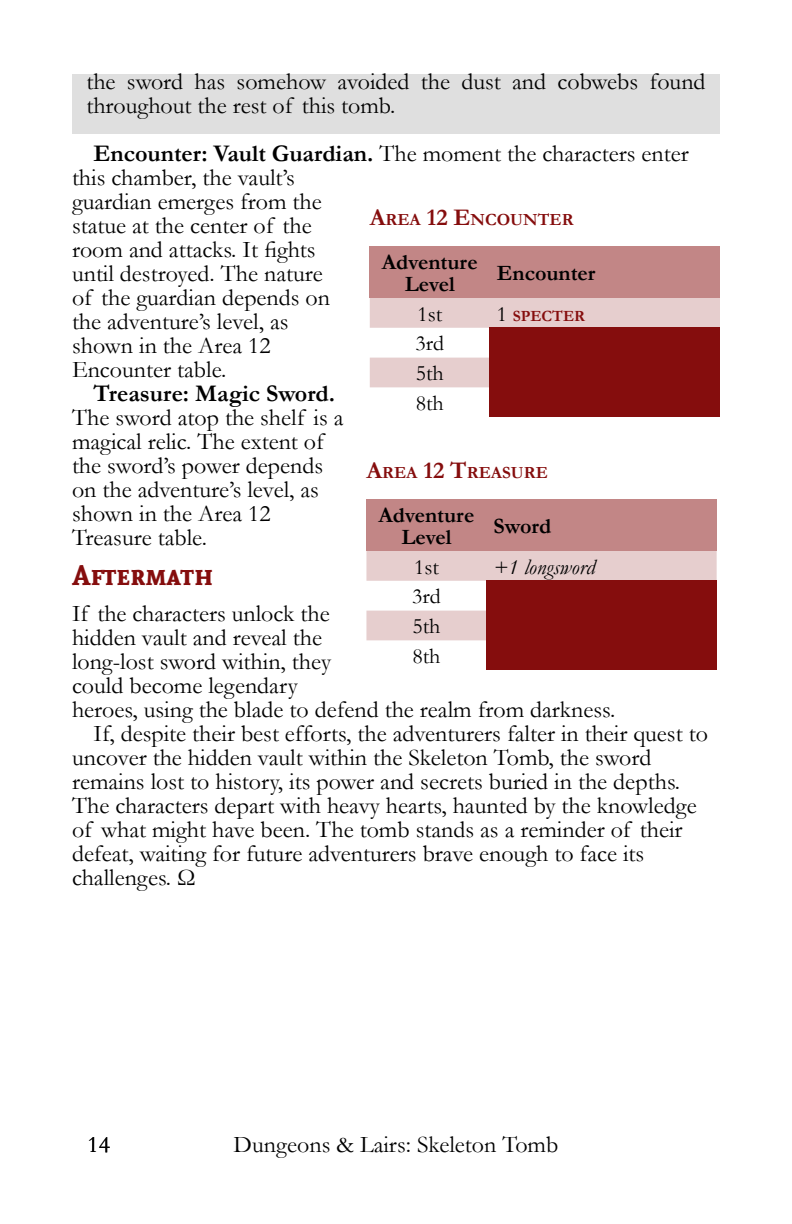
<style>
.page{position:relative;width:792px;height:1224px;background:#fff}
.page>*{position:absolute;margin:0;border:0;box-sizing:border-box;transform-origin:0 0}
.t1{font:700 28px "Andada SC";color:#850d0d}
.t2{font:24px/24px "Garamond";color:#000}
.t3{font:700 24px "Garamond";color:#000}
.t4{font:700 22px/22px "Garamond";color:#000;text-align:center}
.t5{font:22px/29.8px "Garamond";color:#000;text-align:justify}
.t6{font:italic 22px "Garamond";color:#000}
.t7{font:700 17.2px "Garamond";color:#850d0d}
.t8{font:700 15.8px "Garamond";color:#850d0d}
.s1{font-weight:700}
.s2{font-size:24px}
.s3{font-weight:400;font-size:22px;color:#000}
</style>
<div class="page">
<div style="left:72px;top:74px;width:648px;height:60px;background:#dfdfdf"></div>
<div style="left:370px;top:246px;width:350px;height:52px;background:#c28686"></div>
<svg style="left:370px;top:298px;width:350px;height:89px"></svg>
<div style="left:490px;top:328px;width:230px;height:89px;background:#850d0d"></div>
<div style="left:366px;top:499px;width:351px;height:52px;background:#c28686"></div>
<svg style="left:366px;top:551px;width:351px;height:89px"></svg>
<div style="left:486px;top:581px;width:231px;height:89px;background:#850d0d"></div>
<p class="t2" style="left:86px;top:72px;width:621px">the sword has somehow avoided the dust and cobwebs found throughout the rest of this tomb.</p>
<p class="t2" style="left:72px;top:144px;width:618px;text-indent:22px"><span class="s1">Encounter: Vault Guardian.</span> The moment the characters enter this chamber, the vault’s<br>guardian emerges from the<br>statue at the center of the<br>room and attacks. It fights<br>until destroyed. The nature<br>of the guardian depends on<br>the adventure’s level, as<br>shown in the Area 12<br>Encounter table.</p>
<p class="t3" style="left:94px;top:385px;width:243px">Treasure: Magic Sword.</p>
<p class="t2" style="left:72px;top:408px;width:273px">The sword atop the shelf is a magical relic. The extent of the sword’s power depends on the adventure’s level, as shown in the Area 12<br>Treasure table.</p>
<p class="t1" style="left:72px;top:556px;width:143px">Aftermath</p>
<p class="t2" style="left:72px;top:604px;width:259px">If the characters unlock the</p>
<p class="t2" style="left:72px;top:628px;width:252px">hidden vault and reveal the</p>
<p class="t2" style="left:72px;top:652px;width:261px">long-lost sword within, they</p>
<p class="t2" style="left:72px;top:676px;width:227px">could become legendary</p>
<p class="t2" style="left:72px;top:700px;width:545px">heroes, using the blade to defend the realm from darkness.</p>
<p class="t2" style="left:94px;top:724px;width:616px">If, despite their best efforts, the adventurers falter in their quest to</p>
<p class="t2" style="left:72px;top:748px;width:581px">uncover the hidden vault within the Skeleton Tomb, the sword</p>
<p class="t2" style="left:72px;top:772px;width:610px">remains lost to history, its power and secrets buried in the depths.</p>
<p class="t2" style="left:72px;top:796px;width:626px">The characters depart with heavy hearts, haunted by the knowledge</p>
<p class="t2" style="left:72px;top:820px;width:612px">of what might have been. The tomb stands as a reminder of their</p>
<p class="t2" style="left:72px;top:844px;width:574px">defeat, waiting for future adventurers brave enough to face its</p>
<p class="t2" style="left:72px;top:868px;width:125px">challenges. Ω</p>
<p class="t7" style="left:370px;top:213px;width:205px"><span class="s2">A</span>REA <span class="s2">12 E</span>NCOUNTER</p>
<p class="t4" style="left:382px;top:253px;width:97px">Adventure<br>Level</p>
<p class="t4" style="left:497px;top:264px;width:100px">Encounter</p>
<p class="t5" style="left:417px;top:301px;width:26px">1st</p>
<p class="t8" style="left:497px;top:310px;width:90px"><span class="s3">1</span> SPECTER</p>
<p class="t5" style="left:415px;top:331px;width:30px">3rd 5th 8th</p>
<p class="t7" style="left:366px;top:466px;width:183px"><span class="s2">A</span>REA <span class="s2">12 T</span>REASURE</p>
<p class="t4" style="left:379px;top:506px;width:97px">Adventure<br>Level</p>
<p class="t4" style="left:494px;top:517px;width:59px">Sword</p>
<p class="t5" style="left:414px;top:554px;width:26px">1st</p>
<p class="t6" style="left:494px;top:559px;width:103px">+1 longsword</p>
<p class="t5" style="left:412px;top:584px;width:30px">3rd 5th 8th</p>
<p class="t2" style="left:87px;top:1135px;width:24px">14</p>
<p class="t2" style="left:234px;top:1135px;width:326px">Dungeons &amp; Lairs: Skeleton Tomb</p>
</div>
